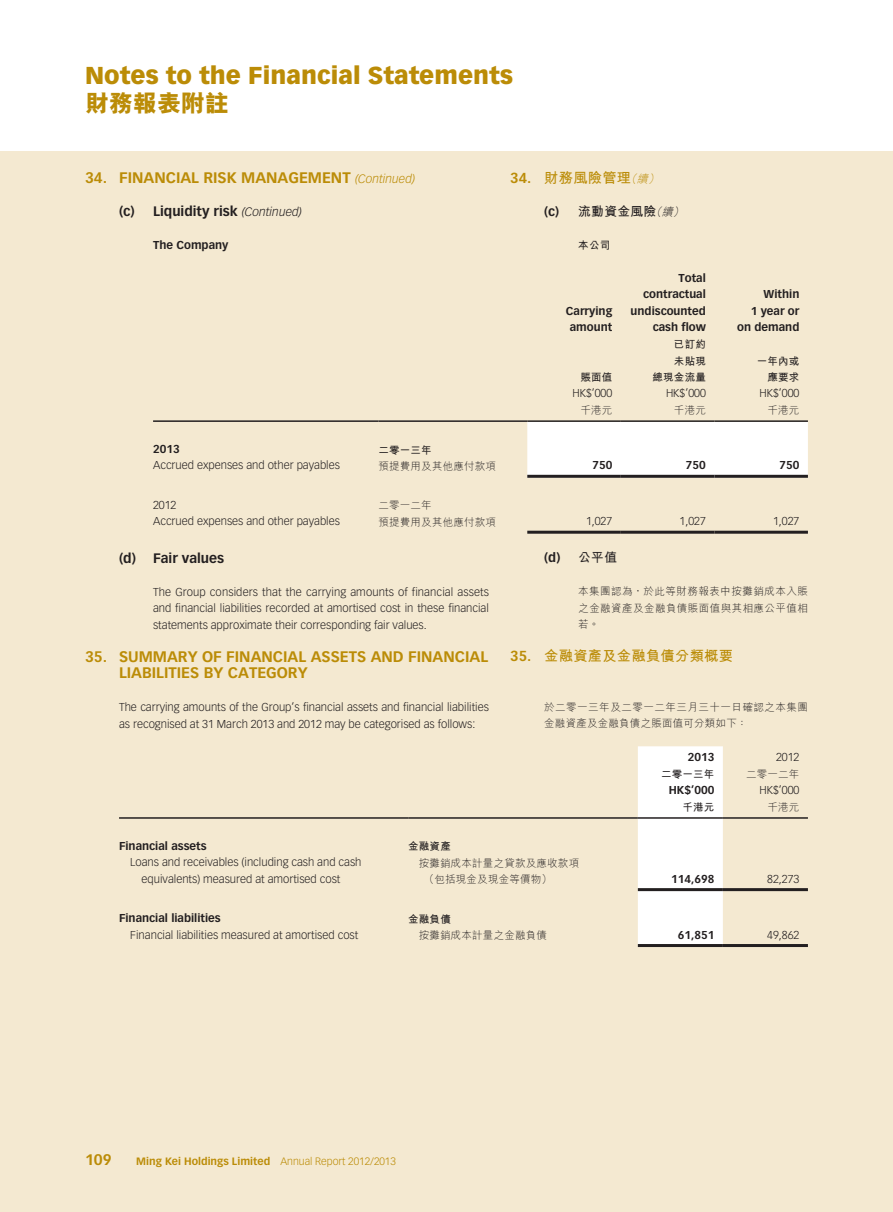
<style>
.page{position:relative;width:893px;height:1212px;background:#fff}
.page>*{position:absolute;margin:0;border:0;box-sizing:border-box;transform-origin:0 0}
.t1{font:900 24px "Vectora LT Std";color:#bb8c07}
.t2{font:800 24px "M Hei HK";color:#bb8c07}
.t3{font:700 15px/16.5px "Vectora LT Std";color:#bb8c07}
.t4{font:700 14.25px "M Hei HK";letter-spacing:.02em;color:#bb8c07}
.t5{font:700 13.5px "Vectora LT Std";color:#231f20}
.t6{font:700 12.75px "M Hei HK";letter-spacing:.02em;color:#231f20}
.t7{font:700 12.75px "Vectora LT Std";color:#231f20}
.t8{font:300 11.25px/16.5px "Vectora LT Std";color:#231f20}
.t9{font:700 11.25px/16.5px "Vectora LT Std";color:#231f20;text-align:right}
.t10{font:300 10.5px/16.5px "M Hei HK";letter-spacing:.02em;color:#231f20}
.t11{font:700 10.5px/16.5px "M Hei HK";letter-spacing:.02em;color:#231f20;text-align:right}
.t12{font:700 10.5px "Vectora LT Std";color:#bb8c07}
.t13{font:300 10.5px/16.5px "M Hei HK";letter-spacing:.05em;color:#231f20}
.s1{font-weight:300;font-style:italic;font-size:12px}
.s2{font-family:"Vectora LT Std"}
.s3{font-weight:300;font-style:italic;font-size:11.25px}
.s4{font-family:"M Hei HK"}
.s5{font-weight:300}
</style>
<div class="page">
<div style="left:0;top:151px;width:893px;height:1061px;background:#f4e9d1"></div>
<div style="left:527px;top:422px;width:281px;height:53px;background:#fff"></div>
<hr style="left:153px;top:420px;width:225px;height:2px;background:#231f20">
<hr style="left:378px;top:420px;width:149px;height:2px;background:#231f20">
<hr style="left:527px;top:420px;width:94px;height:2px;background:#231f20">
<hr style="left:621px;top:420px;width:93px;height:2px;background:#231f20">
<hr style="left:714px;top:420px;width:94px;height:2px;background:#231f20">
<hr style="left:527px;top:475px;width:94px;height:3px;background:#231f20">
<hr style="left:621px;top:475px;width:93px;height:3px;background:#231f20">
<hr style="left:714px;top:475px;width:94px;height:3px;background:#231f20">
<hr style="left:527px;top:531px;width:94px;height:3px;background:#231f20">
<hr style="left:621px;top:531px;width:93px;height:3px;background:#231f20">
<hr style="left:714px;top:531px;width:94px;height:3px;background:#231f20">
<div style="left:638px;top:746px;width:85px;height:198px;background:#fff"></div>
<hr style="left:119px;top:817px;width:289px;height:2px;background:#231f20">
<hr style="left:408px;top:817px;width:230px;height:2px;background:#231f20">
<hr style="left:638px;top:817px;width:85px;height:2px;background:#231f20">
<hr style="left:723px;top:817px;width:85px;height:2px;background:#231f20">
<hr style="left:638px;top:888px;width:85px;height:3px;background:#231f20">
<hr style="left:723px;top:888px;width:85px;height:3px;background:#231f20">
<hr style="left:638px;top:944px;width:85px;height:3px;background:#231f20">
<hr style="left:723px;top:944px;width:85px;height:3px;background:#231f20">
<h1 class="t1" style="left:85px;top:60px;width:430px">Notes to the Financial Statements</h1>
<h1 class="t2" style="left:85px;top:91px;width:145px">財務報表附註</h1>
<h2 class="t3" style="left:85px;top:169px;width:332px">34. FINANCIAL RISK MANAGEMENT <span class="s1">(Continued)</span></h2>
<p class="t5" style="left:119px;top:203px;width:184px">(c) Liquidity risk <span class="s1">(Continued)</span></p>
<p class="t9" style="left:153px;top:236px;width:77px">The Company</p>
<p class="t4" style="left:510px;top:167px;width:153px"><span class="s2">34.</span> 財務風險管理<span class="s3">（續）</span></p>
<p class="t6" style="left:544px;top:202px;width:144px"><span class="s2">(c)</span> 流動資金風險<span class="s3">（續）</span></p>
<p class="t11" style="left:578px;top:236px;width:33px">本公司</p>
<p class="t9" style="left:566px;top:302px;width:48px;text-align:center">Carrying amount</p>
<p class="t11" style="left:580px;top:368px;width:33px">賬面值</p>
<p class="t9" style="left:631px;top:269px;width:77px">Total contractual undiscounted cash flow</p>
<p class="t11" style="left:652px;top:335px;width:55px">已訂約<br>未貼現<br>總現金流量</p>
<p class="t9" style="left:737px;top:286px;width:64px">Within<br>1 year or on demand</p>
<p class="t11" style="left:757px;top:352px;width:44px">一年內或應要求</p>
<p class="t8" style="left:572px;top:385px;width:41px">HK$’000</p>
<p class="t8" style="left:666px;top:385px;width:41px">HK$’000</p>
<p class="t8" style="left:760px;top:385px;width:41px">HK$’000</p>
<p class="t10" style="left:580px;top:402px;width:33px">千港元</p>
<p class="t10" style="left:674px;top:402px;width:33px">千港元</p>
<p class="t10" style="left:767px;top:402px;width:33px">千港元</p>
<p class="t9" style="left:153px;top:441px;width:28px">2013</p>
<p class="t11" style="left:378px;top:440px;width:55px">二零一三年</p>
<p class="t8" style="left:153px;top:457px;width:188px">Accrued expenses and other payables</p>
<p class="t10" style="left:378px;top:458px;width:119px">預提費用及其他應付款項</p>
<p class="t9" style="left:592px;top:457px;width:21px">750</p>
<p class="t9" style="left:686px;top:457px;width:21px">750</p>
<p class="t9" style="left:779px;top:457px;width:21px">750</p>
<p class="t8" style="left:153px;top:497px;width:25px">2012</p>
<p class="t10" style="left:378px;top:497px;width:55px">二零一二年</p>
<p class="t8" style="left:153px;top:513px;width:188px">Accrued expenses and other payables</p>
<p class="t10" style="left:378px;top:514px;width:119px">預提費用及其他應付款項</p>
<p class="t8" style="left:586px;top:513px;width:28px">1,027</p>
<p class="t8" style="left:680px;top:513px;width:28px">1,027</p>
<p class="t8" style="left:773px;top:513px;width:28px">1,027</p>
<p class="t5" style="left:119px;top:550px;width:107px">(d) Fair values</p>
<p class="t8" style="left:153px;top:584px;width:338px;text-align:justify">The Group considers that the carrying amounts of financial assets and financial liabilities recorded at amortised cost in these financial statements approximate their corresponding fair values.</p>
<h2 class="t3" style="left:119px;top:648px;width:371px;text-indent:-34px">35. SUMMARY OF FINANCIAL ASSETS AND FINANCIAL<br>LIABILITIES BY CATEGORY</h2>
<p class="t8" style="left:119px;top:699px;width:371px">The carrying amounts of the Group’s financial assets and financial liabilities as recognised at 31 March 2013 and 2012 may be categorised as follows:</p>
<p class="t9" style="left:688px;top:749px;width:28px">2013</p>
<p class="t8" style="left:776px;top:749px;width:25px">2012</p>
<p class="t11" style="left:661px;top:765px;width:55px">二零一三年</p>
<p class="t10" style="left:746px;top:766px;width:55px">二零一二年</p>
<p class="t9" style="left:669px;top:782px;width:47px">HK$’000</p>
<p class="t8" style="left:760px;top:782px;width:41px">HK$’000</p>
<p class="t11" style="left:682px;top:798px;width:33px">千港元</p>
<p class="t10" style="left:767px;top:799px;width:33px">千港元</p>
<p class="t9" style="left:119px;top:837px;width:89px">Financial assets</p>
<p class="t11" style="left:408px;top:837px;width:44px">金融資產</p>
<p class="t8" style="left:142px;top:854px;width:221px;text-indent:-11px">Loans and receivables (including cash and cash equivalents) measured at amortised cost</p>
<p class="t10" style="left:424px;top:855px;width:157px;text-indent:-5px">按攤銷成本計量之貸款及應收款項（包括現金及現金等價物）</p>
<p class="t7" style="left:544px;top:550px;width:74px">(d) <span class="s4">公平值</span></p>
<p class="t10" style="left:578px;top:583px;width:231px;text-align:justify">本集團認為，於此等財務報表中按攤銷成本入賬之金融資產及金融負債賬面值與其相應公平值相若。</p>
<p class="t4" style="left:510px;top:646px;width:224px"><span class="s2">35.</span> 金融資產及金融負債分類概要</p>
<p class="t13" style="left:544px;top:699px;width:265px">於二零一三年及二零一二年三月三十一日確認之本集團金融資產及金融負債之賬面值可分類如下：</p>
<p class="t9" style="left:671px;top:870px;width:45px">114,698</p>
<p class="t8" style="left:767px;top:871px;width:34px">82,273</p>
<p class="t9" style="left:119px;top:910px;width:103px">Financial liabilities</p>
<p class="t11" style="left:408px;top:910px;width:44px">金融負債</p>
<p class="t8" style="left:130px;top:926px;width:230px">Financial liabilities measured at amortised cost</p>
<p class="t10" style="left:419px;top:927px;width:130px">按攤銷成本計量之金融負債</p>
<p class="t9" style="left:678px;top:926px;width:38px">61,851</p>
<p class="t8" style="left:767px;top:926px;width:34px">49,862</p>
<h2 class="t3" style="left:85px;top:1151px;width:28px">109</h2>
<p class="t12" style="left:136px;top:1155px;width:261px">Ming Kei Holdings Limited <span class="s5">Annual Report 2012/2013</span></p>
</div>
